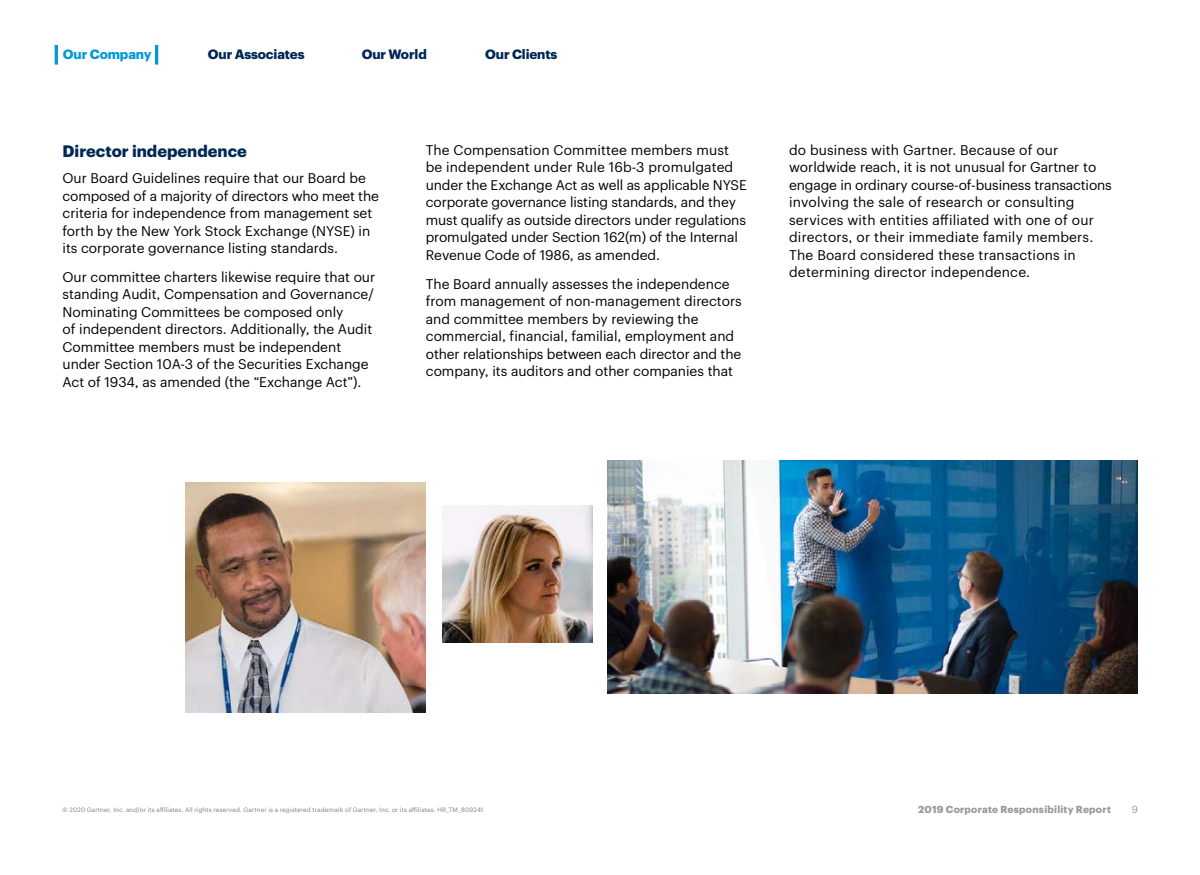
<style>
.page{position:relative;width:1200px;height:875px;background:#fff}
.page>*{position:absolute;margin:0;border:0;box-sizing:border-box;transform-origin:0 0}
.t1{font:700 16.25px "Graphik";color:#002856}
.t2{font:13.75px/17.5px "Graphik";color:#000}
.t3{font:700 13.25px "Graphik";letter-spacing:-.01em;color:#002856}
.t4{font:700 13.25px "Graphik";letter-spacing:-.01em;color:#009ad7}
.t5{font:700 10px "Graphik";letter-spacing:.025em;color:#999}
.t6{font:10px "Graphik";color:#999}
.t7{font:6.25px "Graphik";letter-spacing:.02em;color:#808080}
</style>
<div class="page">
<hr style="left:155px;top:45px;width:3px;height:20px;background:#009ad7">
<hr style="left:55px;top:45px;width:3px;height:20px;background:#009ad7">
<img style="left:442px;top:506px;width:150px;height:136px">
<img style="left:608px;top:460px;width:530px;height:234px">
<img style="left:185px;top:483px;width:241px;height:229px">
<p class="t4" style="left:63px;top:44px;width:90px">Our Company</p>
<p class="t3" style="left:208px;top:44px;width:98px">Our Associates</p>
<p class="t3" style="left:362px;top:44px;width:67px">Our World</p>
<p class="t3" style="left:485px;top:44px;width:74px">Our Clients</p>
<p class="t1" style="left:62px;top:138px;width:186px">Director independence</p>
<p class="t2" style="left:62px;top:168px;width:318px">Our Board Guidelines require that our Board be composed of a majority of directors who meet the criteria for independence from management set forth by the New York Stock Exchange (NYSE) in its corporate governance listing standards.</p>
<p class="t2" style="left:62px;top:267px;width:314px">Our committee charters likewise require that our standing Audit, Compensation and Governance/ Nominating Committees be composed only<br>of independent directors. Additionally, the Audit Committee members must be independent under Section 10A-3 of the Securities Exchange Act of 1934, as amended (the “Exchange Act”).</p>
<p class="t2" style="left:426px;top:140px;width:322px">The Compensation Committee members must be independent under Rule 16b-3 promulgated under the Exchange Act as well as applicable NYSE corporate governance listing standards, and they must qualify as outside directors under regulations promulgated under Section 162(m) of the Internal Revenue Code of 1986, as amended.</p>
<p class="t2" style="left:426px;top:274px;width:318px">The Board annually assesses the independence from management of non-management directors and committee members by reviewing the commercial, financial, familial, employment and other relationships between each director and the company, its auditors and other companies that</p>
<p class="t2" style="left:789px;top:140px;width:324px">do business with Gartner. Because of our worldwide reach, it is not unusual for Gartner to engage in ordinary course-of-business transactions involving the sale of research or consulting services with entities affiliated with one of our directors, or their immediate family members.<br>The Board considered these transactions in determining director independence.</p>
<p class="t7" style="left:62px;top:805px;width:422px">© 2020 Gartner, Inc. and/or its affiliates. All rights reserved. Gartner is a registered trademark of Gartner, Inc. or its affiliates. HR_TM_809241</p>
<p class="t5" style="left:918px;top:801px;width:194px">2019 Corporate Responsibility Report</p>
<p class="t6" style="left:1132px;top:801px;width:8px">9</p>
</div>
